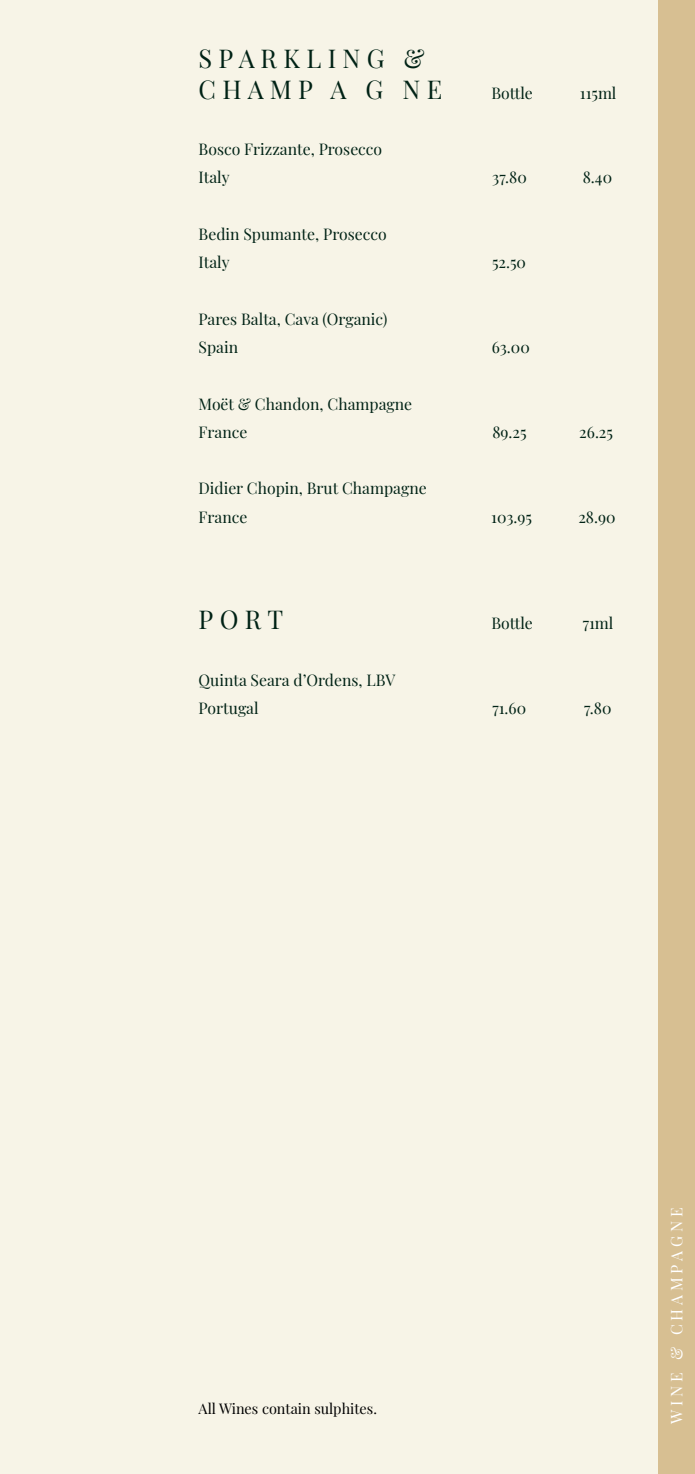
<style>
.page{position:relative;width:695px;height:1474px;background:#fff}
.page>*{position:absolute;margin:0;border:0;box-sizing:border-box;transform-origin:0 0}
.t1{font:25.38px/30.4px "Playfair Display";letter-spacing:.25em;color:#002215}
.t2{font:15.75px/28.3px "Playfair Display";color:#002215}
.t3{font:15.75px "Playfair Display";letter-spacing:.25em;color:#fff}
.t4{font:14.35px "Playfair Display";color:#000}
</style>
<div class="page">
<div style="left:198px;top:49px;width:447px;height:1375px;background:#f7f4e7"></div>
<div style="left:0;top:13px;width:150px;height:1448px;background:#f7f4e7"></div>
<div style="left:39px;top:338px;width:41px;height:41px;background:#f7f4e7"></div>
<div style="left:42px;top:1095px;width:40px;height:40px;background:#f7f4e7"></div>
<div style="left:39px;top:716px;width:41px;height:41px;background:#f7f4e7"></div>
<div style="left:270px;top:652px;width:306px;height:226px;background:#f7f4e7"></div>
<div style="left:658px;top:0;width:36px;height:1473px;background:#d7bf92"></div>
<h1 class="t1" style="left:198px;top:41px;width:245px">SPARKLING &amp;<br>CHAMP A G NE</h1>
<p class="t2" style="left:198px;top:133px;width:185px">Bosco Frizzante, Prosecco<br>Italy</p>
<p class="t2" style="left:198px;top:218px;width:189px">Bedin Spumante, Prosecco<br>Italy</p>
<p class="t2" style="left:198px;top:303px;width:190px">Pares Balta, Cava (Organic)<br>Spain</p>
<p class="t2" style="left:198px;top:388px;width:215px">Moët &amp; Chandon, Champagne<br>France</p>
<p class="t2" style="left:198px;top:473px;width:229px">Didier Chopin, Brut Champagne<br>France</p>
<p class="t2" style="left:491px;top:77px;width:43px">Bottle</p>
<p class="t2" style="left:580px;top:77px;width:38px">115ml</p>
<p class="t2" style="left:492px;top:162px;width:36px">37.80</p>
<p class="t2" style="left:582px;top:162px;width:31px">8.40</p>
<p class="t2" style="left:492px;top:247px;width:36px">52.50</p>
<p class="t2" style="left:491px;top:332px;width:40px">63.00</p>
<p class="t2" style="left:492px;top:417px;width:36px">89.25</p>
<p class="t2" style="left:579px;top:417px;width:35px">26.25</p>
<p class="t2" style="left:491px;top:501px;width:42px">103.95</p>
<p class="t2" style="left:578px;top:501px;width:39px">28.90</p>
<h1 class="t1" style="left:198px;top:602px;width:86px">PORT</h1>
<p class="t2" style="left:491px;top:608px;width:43px">Bottle</p>
<p class="t2" style="left:582px;top:608px;width:32px">71ml</p>
<p class="t2" style="left:198px;top:664px;width:198px">Quinta Seara d’Ordens, LBV<br>Portugal</p>
<p class="t2" style="left:492px;top:693px;width:35px">71.60</p>
<p class="t2" style="left:584px;top:693px;width:29px">7.80</p>
<p class="t4" style="left:198px;top:1397px;width:180px">All Wines contain sulphites.</p>
<p class="t3" style="left:664px;top:1424px;width:218px;rotate:-90deg">WINE &amp; CHAMPAGNE</p>
</div>
